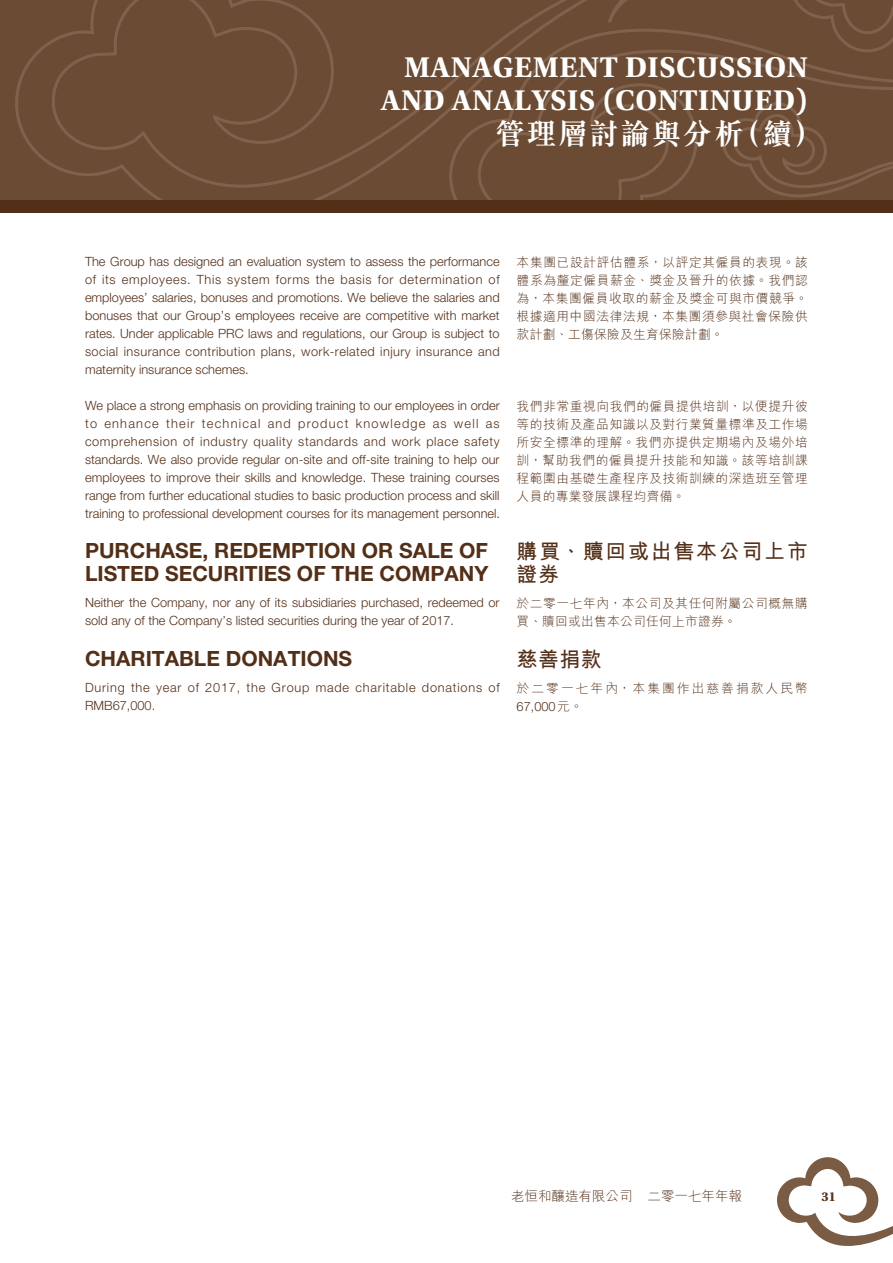
<style>
.page{position:relative;width:893px;height:1263px;background:#fff}
.page>*{position:absolute;margin:0;border:0;box-sizing:border-box;transform-origin:0 0}
.t1{font:700 30px/33px "Utopia Std";letter-spacing:.02em;color:#fff;text-align:right}
.t2{font:700 30px "M Sung HK";letter-spacing:.04em;color:#fff}
._01_H1_E{font:700 21px/22.5px "Helvetica Neue LT Std";color:#532f18}
._001_H1_C{font:700 21px/22.5px "M Hei HK";letter-spacing:.08em;color:#532f18}
.t3{font:300 13.5px "M Hei HK";color:#532f18}
.t4{font:700 13.5px "Utopia Std";color:#532f18}
._00_txt_E{font:300 12.75px/18px "Helvetica Neue LT Std";color:#532f18;text-align:justify}
._000_txt_C{font:300 12.75px/18px "M Hei HK";letter-spacing:.045em;color:#532f18;text-align:justify}
._00_txt_E-2{font:300 12.75px/18px "Helvetica Neue LT Std";letter-spacing:.06em;color:#532f18}
._000_txt_C-2{font:300 12.75px/18px "M Hei HK";letter-spacing:.16em;color:#532f18}
.s1{font-family:"Helvetica Neue LT Std"}
</style>
<div class="page">
<svg style="left:777px;top:1157px;width:116px;height:89px"></svg>
<div style="left:15px;top:0;width:593px;height:200px;background:#6b4b33"></div>
<svg style="left:449px;top:29px;width:444px;height:171px;background:#6c4d35"></svg>
<svg style="left:722px;top:102px;width:171px;height:95px;background:#6d4e36"></svg>
<svg style="left:608px;top:0;width:285px;height:52px;background:#6c4d35"></svg>
<div style="left:0;top:200px;width:893px;height:13px;background:#532f18"></div>
<h1 class="t1" style="left:381px;top:51px;width:429px">MANAGEMENT DISCUSSION<br>AND ANALYSIS (CONTINUED)</h1>
<h1 class="t2" style="left:495px;top:118px;width:329px">管理層討論與分析（續）</h1>
<p class="_00_txt_E" style="left:85px;top:252px;width:416px">The Group has designed an evaluation system to assess the performance of its employees. This system forms the basis for determination of employees’ salaries, bonuses and promotions. We believe the salaries and bonuses that our Group’s employees receive are competitive with market rates. Under applicable PRC laws and regulations, our Group is subject to social insurance contribution plans, work-related injury insurance and maternity insurance schemes.</p>
<p class="_00_txt_E" style="left:85px;top:396px;width:416px">We place a strong emphasis on providing training to our employees in order to enhance their technical and product knowledge as well as comprehension of industry quality standards and work place safety standards. We also provide regular on-site and off-site training to help our employees to improve their skills and knowledge. These training courses range from further educational studies to basic production process and skill training to professional development courses for its management personnel.</p>
<p class="_01_H1_E" style="left:85px;top:539px;width:405px">PURCHASE, REDEMPTION OR SALE OF<br>LISTED SECURITIES OF THE COMPANY</p>
<p class="_00_txt_E" style="left:85px;top:593px;width:416px">Neither the Company, nor any of its subsidiaries purchased, redeemed or sold any of the Company’s listed securities during the year of 2017.</p>
<p class="_01_H1_E" style="left:85px;top:647px;width:269px">CHARITABLE DONATIONS</p>
<p class="_00_txt_E-2" style="left:85px;top:678px;width:416px">During the year of 2017, the Group made charitable donations of<br>RMB67,000.</p>
<p class="_000_txt_C" style="left:517px;top:253px;width:293px">本集團已設計評估體系，以評定其僱員的表現。該體系為釐定僱員薪金、獎金及晉升的依據。我們認為，本集團僱員收取的薪金及獎金可與市價競爭。根據適用中國法律法規，本集團須參與社會保險供款計劃、工傷保險及生育保險計劃。</p>
<p class="_000_txt_C" style="left:517px;top:397px;width:293px">我們非常重視向我們的僱員提供培訓，以便提升彼等的技術及產品知識以及對行業質量標準及工作場所安全標準的理解。我們亦提供定期場內及場外培訓，幫助我們的僱員提升技能和知識。該等培訓課程範圍由基礎生產程序及技術訓練的深造班至管理人員的專業發展課程均齊備。</p>
<p class="_001_H1_C" style="left:517px;top:538px;width:293px">購買、贖回或出售本公司上市證券</p>
<p class="_000_txt_C" style="left:517px;top:594px;width:293px">於二零一七年內，本公司及其任何附屬公司概無購買、贖回或出售本公司任何上市證券。</p>
<p class="_001_H1_C" style="left:517px;top:646px;width:87px">慈善捐款</p>
<p class="_000_txt_C-2" style="left:517px;top:679px;width:293px">於二零一七年內，本集團作出慈善捐款人民幣<br><span class="s1">67,000</span>元。</p>
<p class="t3" style="left:511px;top:1189px;width:233px">老恒和釀造有限公司 二零一七年年報</p>
<p class="t4" style="left:822px;top:1188px;width:16px">31</p>
</div>
